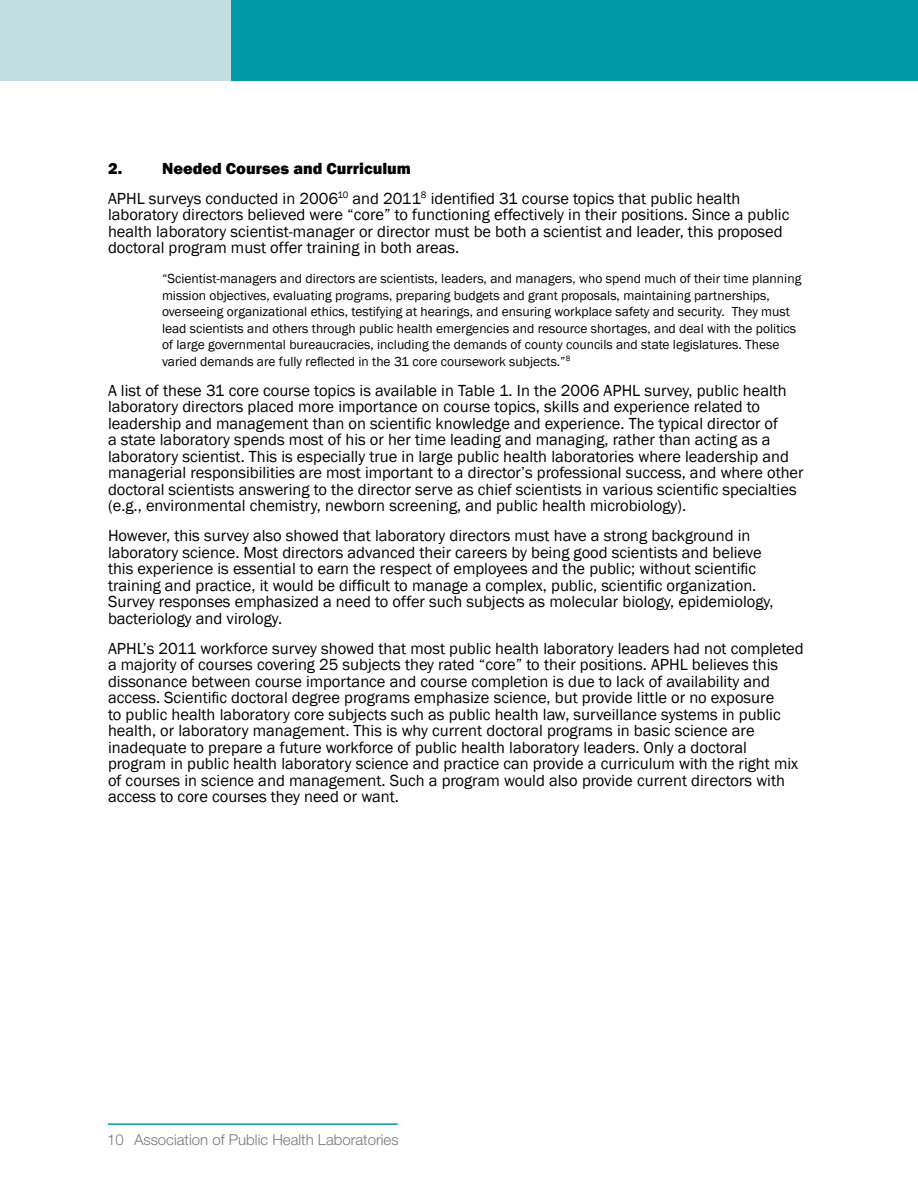
<style>
.page{position:relative;width:918px;height:1188px;background:#fff}
.page>*{position:absolute;margin:0;border:0;box-sizing:border-box;transform-origin:0 0}
.t1{font:16.5px/16.5px "Franklin Gothic";color:#000}
.t2{font:800 16.5px "Franklin Gothic";color:#000}
.t3{font:300 15px "Helvetica Neue LT Std";color:#77787b}
.t4{font:13.5px/16.5px "Franklin Gothic";color:#000}
.s1{font-weight:800}
</style>
<div class="page">
<hr style="left:108px;top:1123px;width:290px;height:2px;background:#0099a8">
<div style="left:231px;top:0;width:687px;height:80px;background:#0099a8"></div>
<div style="left:0;top:0;width:231px;height:80px;background:#c2dee2"></div>
<p class="t1" style="left:108px;top:153px;width:634px;line-height:30px;text-indent:54px"><span class="s1">Needed Courses and Curriculum<br></span>APHL surveys conducted in 2006<sup>10</sup> and 2011<sup>8</sup> identified 31 course topics that public health</p>
<p class="t1" style="left:108px;top:207px;width:683px">laboratory directors believed were “core” to functioning effectively in their positions. Since a public health laboratory scientist-manager or director must be both a scientist and leader, this proposed doctoral program must offer training in both areas.</p>
<p class="t4" style="left:162px;top:271px;width:641px">“Scientist-managers and directors are scientists, leaders, and managers, who spend much of their time planning mission objectives, evaluating programs, preparing budgets and grant proposals, maintaining partnerships, overseeing organizational ethics, testifying at hearings, and ensuring workplace safety and security. They must lead scientists and others through public health emergencies and resource shortages, and deal with the politics of large governmental bureaucracies, including the demands of county councils and state legislatures. These varied demands are fully reflected in the 31 core coursework subjects.”<sup>8</sup></p>
<p class="t1" style="left:108px;top:382px;width:697px">A list of these 31 core course topics is available in Table 1. In the 2006 APHL survey, public health laboratory directors placed more importance on course topics, skills and experience related to leadership and management than on scientific knowledge and experience. The typical director of<br>a state laboratory spends most of his or her time leading and managing, rather than acting as a laboratory scientist. This is especially true in large public health laboratories where leadership and managerial responsibilities are most important to a director’s professional success, and where other doctoral scientists answering to the director serve as chief scientists in various scientific specialties (e.g., environmental chemistry, newborn screening, and public health microbiology).</p>
<p class="t1" style="left:108px;top:528px;width:667px">However, this survey also showed that laboratory directors must have a strong background in laboratory science. Most directors advanced their careers by being good scientists and believe this experience is essential to earn the respect of employees and the public; without scientific training and practice, it would be difficult to manage a complex, public, scientific organization.<br>Survey responses emphasized a need to offer such subjects as molecular biology, epidemiology, bacteriology and virology.</p>
<p class="t1" style="left:108px;top:640px;width:697px">APHL’s 2011 workforce survey showed that most public health laboratory leaders had not completed a majority of courses covering 25 subjects they rated “core” to their positions. APHL believes this dissonance between course importance and course completion is due to lack of availability and access. Scientific doctoral degree programs emphasize science, but provide little or no exposure<br>to public health laboratory core subjects such as public health law, surveillance systems in public health, or laboratory management. This is why current doctoral programs in basic science are inadequate to prepare a future workforce of public health laboratory leaders. Only a doctoral program in public health laboratory science and practice can provide a curriculum with the right mix of courses in science and management. Such a program would also provide current directors with access to core courses they need or want.</p>
<p class="t2" style="left:108px;top:157px;width:16px">2.</p>
<p class="t3" style="left:107px;top:1130px;width:293px">10 Association of Public Health Laboratories</p>
</div>
